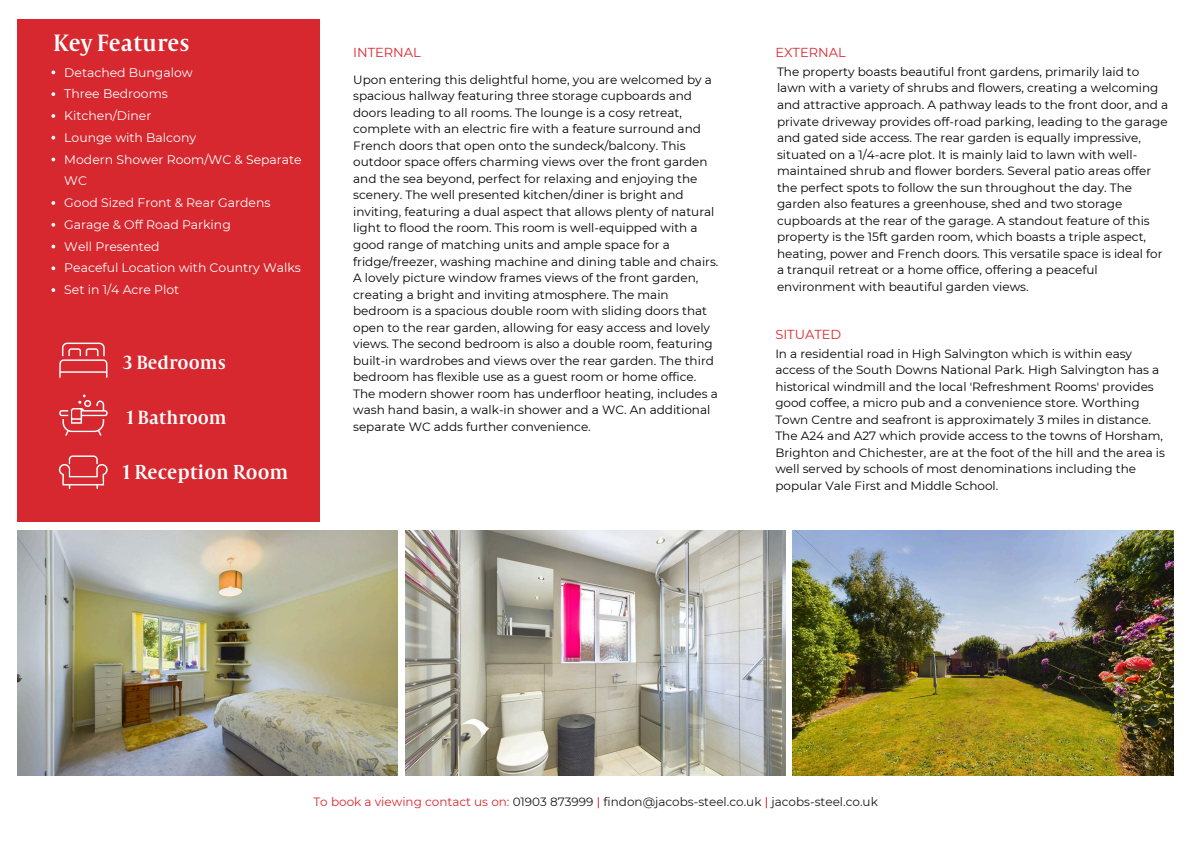
<style>
.page{position:relative;width:1191px;height:843px;background:#fff}
.page>*{position:absolute;margin:0;border:0;box-sizing:border-box;transform-origin:0 0}
.t1{font:26px "Capitolium Road";color:#fff}
.t2{font:22.2px "Capitolium Road";color:#fff}
.t3{font:21px "Capitolium Road";color:#fff}
.t4{font:13px "Montserrat";color:#d7282f}
.t5{font:12.4px/21.8px "Montserrat";color:#fff}
.t6{font:12px/16.5px "Montserrat";color:#000}
.t7{font:12px "Montserrat";color:#191718}
.s1{color:#d7282f}
.s2{font-weight:500;color:#d7282f}
</style>
<div class="page">
<img style="left:17px;top:530px;width:381px;height:245px">
<img style="left:405px;top:530px;width:380px;height:245px">
<img style="left:792px;top:530px;width:380px;height:245px">
<div style="left:17px;top:19px;width:303px;height:502px;background:#d7282f"></div>
<img style="left:58px;top:455px;width:50px;height:34px">
<img style="left:59px;top:394px;width:49px;height:42px">
<img style="left:59px;top:342px;width:49px;height:36px">
<svg style="left:51px;top:70px;width:4px;height:4px"></svg>
<svg style="left:51px;top:92px;width:4px;height:4px"></svg>
<svg style="left:51px;top:114px;width:4px;height:4px"></svg>
<svg style="left:51px;top:136px;width:4px;height:3px"></svg>
<svg style="left:51px;top:157px;width:4px;height:4px"></svg>
<svg style="left:51px;top:201px;width:4px;height:4px"></svg>
<svg style="left:51px;top:223px;width:4px;height:3px"></svg>
<svg style="left:51px;top:244px;width:4px;height:4px"></svg>
<svg style="left:51px;top:266px;width:4px;height:4px"></svg>
<svg style="left:51px;top:288px;width:4px;height:4px"></svg>
<h2 class="t1" style="left:53px;top:34px;width:138px">Key Features</h2>
<p class="t5" style="left:64px;top:61px;width:130px">Detached Bungalow</p>
<p class="t5" style="left:64px;top:83px;width:105px">Three Bedrooms</p>
<p class="t5" style="left:64px;top:105px;width:88px">Kitchen/Diner</p>
<p class="t5" style="left:64px;top:126px;width:133px">Lounge with Balcony</p>
<p class="t5" style="left:64px;top:148px;width:239px">Modern Shower Room/WC &amp; Separate<br>WC</p>
<p class="t5" style="left:64px;top:192px;width:208px">Good Sized Front &amp; Rear Gardens</p>
<p class="t5" style="left:64px;top:213px;width:168px">Garage &amp; Off Road Parking</p>
<p class="t5" style="left:64px;top:235px;width:97px">Well Presented</p>
<p class="t5" style="left:64px;top:257px;width:238px">Peaceful Location with Country Walks</p>
<p class="t5" style="left:64px;top:279px;width:116px">Set in 1/4 Acre Plot</p>
<h2 class="t3" style="left:123px;top:355px;width:104px">3 Bedrooms</h2>
<h2 class="t3" style="left:127px;top:410px;width:102px">1 Bathroom</h2>
<h3 class="t2" style="left:123px;top:464px;width:167px">1 Reception Room</h3>
<p class="t4" style="left:353px;top:45px;width:69px">INTERNAL</p>
<h3 class="t6" style="left:353px;top:71px;width:367px">Upon entering this delightful home, you are welcomed by a spacious hallway featuring three storage cupboards and doors leading to all rooms. The lounge is a cosy retreat, complete with an electric fire with a feature surround and French doors that open onto the sundeck/balcony. This outdoor space offers charming views over the front garden and the sea beyond, perfect for relaxing and enjoying the scenery. The well presented kitchen/diner is bright and inviting, featuring a dual aspect that allows plenty of natural light to flood the room. This room is well-equipped with a good range of matching units and ample space for a fridge/freezer, washing machine and dining table and chairs.<br>A lovely picture window frames views of the front garden, creating a bright and inviting atmosphere. The main bedroom is a spacious double room with sliding doors that open to the rear garden, allowing for easy access and lovely views. The second bedroom is also a double room, featuring built-in wardrobes and views over the rear garden. The third bedroom has flexible use as a guest room or home office.<br>The modern shower room has underfloor heating, includes a wash hand basin, a walk-in shower and a WC. An additional separate WC adds further convenience.</h3>
<p class="t4" style="left:775px;top:44px;width:72px">EXTERNAL</p>
<h3 class="t6" style="left:777px;top:63px;width:392px">The property boasts beautiful front gardens, primarily laid to lawn with a variety of shrubs and flowers, creating a welcoming and attractive approach. A pathway leads to the front door, and a private driveway provides off-road parking, leading to the garage and gated side access. The rear garden is equally impressive, situated on a 1/4-acre plot. It is mainly laid to lawn with well&shy;maintained shrub and flower borders. Several patio areas offer the perfect spots to follow the sun throughout the day. The garden also features a greenhouse, shed and two storage cupboards at the rear of the garage. A standout feature of this property is the 15ft garden room, which boasts a triple aspect, heating, power and French doors. This versatile space is ideal for a tranquil retreat or a home office, offering a peaceful environment with beautiful garden views.</h3>
<p class="t4" style="left:775px;top:326px;width:67px">SITUATED</p>
<p class="t6" style="left:775px;top:345px;width:391px">In a residential road in High Salvington which is within easy access of the South Downs National Park. High Salvington has a historical windmill and the local 'Refreshment Rooms' provides good coffee, a micro pub and a convenience store. Worthing Town Centre and seafront is approximately 3 miles in distance.<br>The A24 and A27 which provide access to the towns of Horsham, Brighton and Chichester, are at the foot of the hill and the area is well served by schools of most denominations including the popular Vale First and Middle School.</p>
<p class="t7" style="left:313px;top:794px;width:566px"><span class="s1">To book a viewing contact us on:</span> 01903 873999 <span class="s2">|</span> findon@jacobs-steel.co.uk <span class="s2">|</span> jacobs-steel.co.uk</p>
</div>
